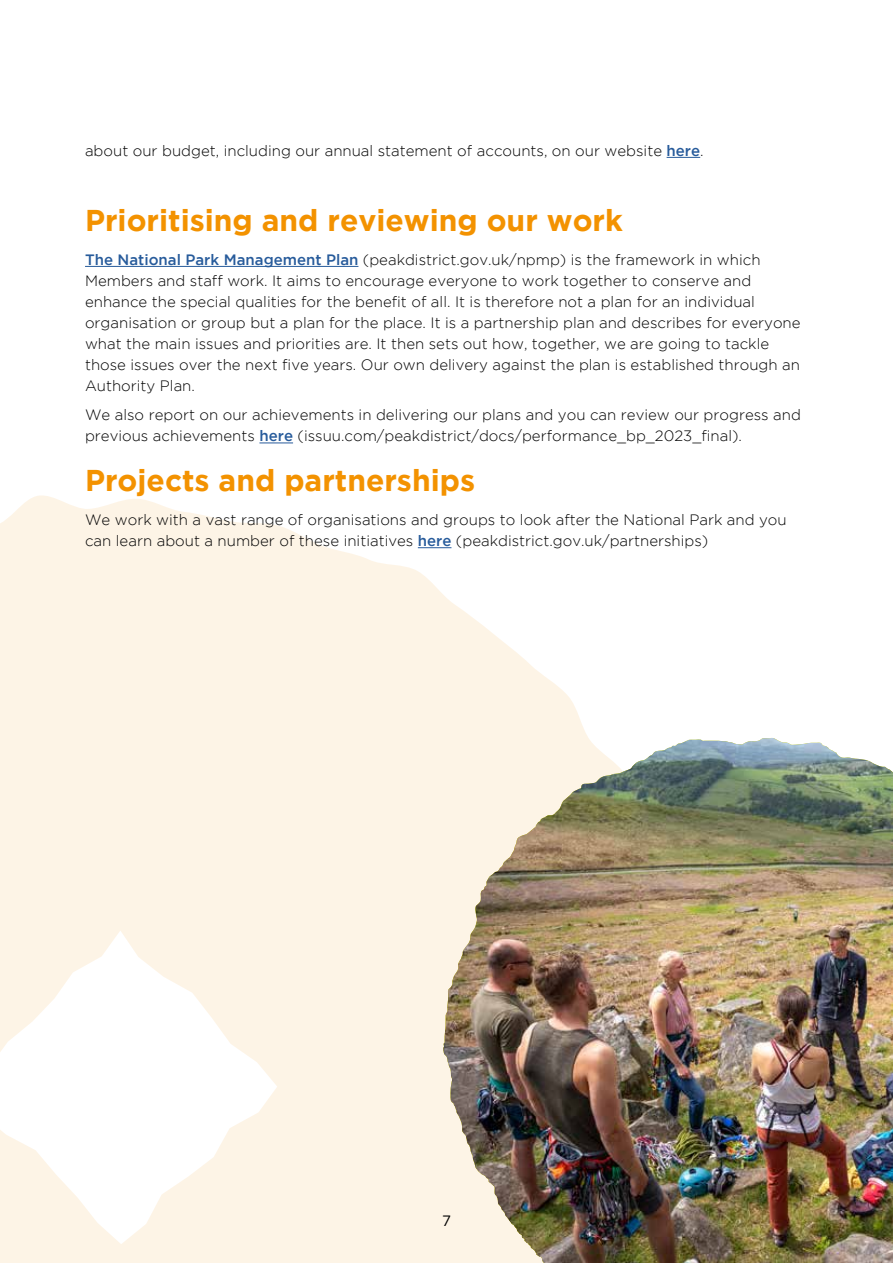
<style>
.page{position:relative;width:893px;height:1263px;background:#fff}
.page>*{position:absolute;margin:0;border:0;box-sizing:border-box;transform-origin:0 0}
.t1{font:700 30px "Gotham";color:#f39200}
.t2{font:300 15px/21px "Gotham";color:#000}
.t3{font:15px "Gotham";color:#000}
.s1{font-weight:500;color:#275b9b}
</style>
<div class="page">
<svg style="left:0;top:495px;width:588px;height:768px;fill:#fdf4e6"></svg>
<hr style="left:667px;top:157px;width:33px;height:1px;background:#275b9b">
<hr style="left:85px;top:266px;width:273px;height:1px;background:#275b9b">
<hr style="left:259px;top:443px;width:34px;height:1px;background:#275b9b">
<hr style="left:418px;top:547px;width:33px;height:1px;background:#275b9b">
<img style="left:443px;top:738px;width:450px;height:525px">
<img style="left:458px;top:738px;width:311px;height:227px">
<p class="t2" style="left:85px;top:140px;width:620px">about our budget, including our annual statement of accounts, on our website <span class="s1">here</span>.</p>
<h2 class="t1" style="left:85px;top:203px;width:539px">Prioritising and reviewing our work</h2>
<p class="t2" style="left:85px;top:249px;width:677px"><span class="s1">The National Park Management Plan</span> (peakdistrict.gov.uk/npmp) is the framework in which<br>Members and staff work. It aims to encourage everyone to work together to conserve and</p>
<p class="t2" style="left:85px;top:291px;width:671px">enhance the special qualities for the benefit of all. It is therefore not a plan for an individual</p>
<p class="t2" style="left:85px;top:312px;width:717px">organisation or group but a plan for the place. It is a partnership plan and describes for everyone what the main issues and priorities are. It then sets out how, together, we are going to tackle those issues over the next five years. Our own delivery against the plan is established through an Authority Plan.</p>
<p class="t2" style="left:85px;top:404px;width:717px">We also report on our achievements in delivering our plans and you can review our progress and previous achievements <span class="s1">here</span> (issuu.com/peakdistrict/docs/performance_bp_2023_final).</p>
<h2 class="t1" style="left:85px;top:463px;width:392px">Projects and partnerships</h2>
<p class="t2" style="left:85px;top:509px;width:703px">We work with a vast range of organisations and groups to look after the National Park and you can learn about a number of these initiatives <span class="s1">here</span> (peakdistrict.gov.uk/partnerships)</p>
<p class="t3" style="left:442px;top:1211px;width:10px">7</p>
</div>
